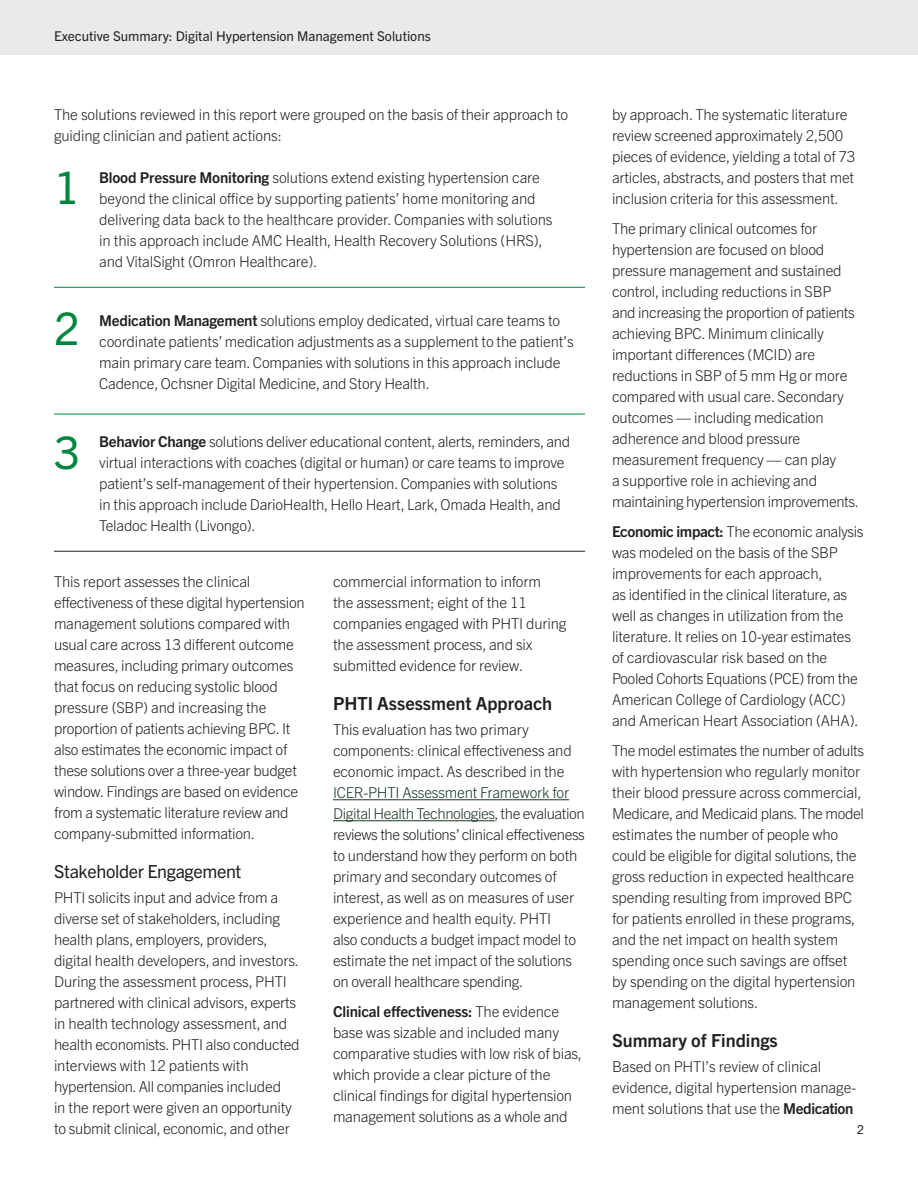
<style>
.page{position:relative;width:918px;height:1188px;background:#fff}
.page>*{position:absolute;margin:0;border:0;box-sizing:border-box;transform-origin:0 0}
.Body_p6{font:45px "Trade Gothic Next LT Pro";color:#00853f}
.BODY_header_12_14_1p_0{font:700 18px "Trade Gothic Next LT Pro";color:#231f20}
.B_HEAD_12_14{font:18px "Trade Gothic Next LT Pro";letter-spacing:-.02em;color:#231f20}
.Body_p6-2{font:300 15px/21px "Trade Gothic Next LT Pro";letter-spacing:-.015em;color:#231f20}
.Bullets_p4{font:300 15px/21px "Trade Gothic Next LT Pro";letter-spacing:-.015em;color:#231f20}
.Body__p3_-10{font:300 15px/21px "Trade Gothic Next LT Pro";letter-spacing:-.015em;color:#231f20}
.Cover_Title{font:13.5px "Trade Gothic Next LT Pro";color:#231f20}
.t1{font:300 12px "Trade Gothic Next LT Pro";color:#231f20}
.s1{font-weight:700}
.s2{color:#173720}
</style>
<div class="page">
<hr style="left:54px;top:287px;width:531px;height:1px;background:#00853f">
<hr style="left:54px;top:414px;width:531px;height:1px;background:#00853f">
<hr style="left:54px;top:551px;width:531px;height:1px;background:#231f20">
<hr style="left:333px;top:799px;width:236px;height:1px;background:#173720">
<hr style="left:333px;top:820px;width:162px;height:1px;background:#173720">
<div style="left:0;top:0;width:918px;height:55px;background:#e9eaeb"></div>
<p class="Cover_Title" style="left:54px;top:27px;width:378px">Executive Summary: Digital Hypertension Management Solutions</p>
<p class="Body_p6-2" style="left:54px;top:103px;width:516px">The solutions reviewed in this report were grouped on the basis of their approach to guiding clinician and patient actions:</p>
<p class="Body_p6" style="left:54px;top:156px;width:27px">1</p>
<p class="Bullets_p4" style="left:99px;top:166px;width:455px"><span class="s1">Blood Pressure Monitoring</span> solutions extend existing hypertension care beyond the clinical office by supporting patients’ home monitoring and delivering data back to the healthcare provider. Companies with solutions in this approach include AMC Health, Health Recovery Solutions (HRS), and VitalSight (Omron Healthcare).</p>
<p class="Body_p6" style="left:54px;top:297px;width:27px">2</p>
<p class="Body_p6" style="left:54px;top:421px;width:27px">3</p>
<p class="Bullets_p4" style="left:99px;top:309px;width:476px"><span class="s1">Medication Management</span> solutions employ dedicated, virtual care teams to coordinate patients’ medication adjustments as a supplement to the patient’s main primary care team. Companies with solutions in this approach include Cadence, Ochsner Digital Medicine, and Story Health.</p>
<p class="Bullets_p4" style="left:99px;top:430px;width:472px"><span class="s1">Behavior Change</span> solutions deliver educational content, alerts, reminders, and virtual interactions with coaches (digital or human) or care teams to improve patient’s self-management of their hypertension. Companies with solutions in this approach include DarioHealth, Hello Heart, Lark, Omada Health, and Teladoc Health (Livongo).</p>
<p class="Body_p6-2" style="left:54px;top:570px;width:252px">This report assesses the clinical effectiveness of these digital hypertension management solutions compared with usual care across 13 different outcome measures, including primary outcomes that focus on reducing systolic blood pressure (SBP) and increasing the proportion of patients achieving BPC. It also estimates the economic impact of these solutions over a three-year budget window. Findings are based on evidence from a systematic literature review and company-submitted information.</p>
<p class="B_HEAD_12_14" style="left:54px;top:859px;width:189px">Stakeholder Engagement</p>
<p class="Body_p6-2" style="left:54px;top:886px;width:247px">PHTI solicits input and advice from a diverse set of stakeholders, including health plans, employers, providers, digital health developers, and investors.<br>During the assessment process, PHTI partnered with clinical advisors, experts in health technology assessment, and health economists. PHTI also conducted interviews with 12 patients with hypertension. All companies included<br>in the report were given an opportunity to submit clinical, economic, and other</p>
<p class="Body_p6-2" style="left:333px;top:570px;width:235px">commercial information to inform<br>the assessment; eight of the 11 companies engaged with PHTI during the assessment process, and six submitted evidence for review.</p>
<p class="BODY_header_12_14_1p_0" style="left:333px;top:691px;width:221px">PHTI Assessment Approach</p>
<p class="Body__p3_-10" style="left:333px;top:718px;width:253px">This evaluation has two primary components: clinical effectiveness and economic impact. As described in the <span class="s2">ICER-PHTI Assessment Framework for Digital Health Technologies</span>, the evaluation reviews the solutions’ clinical effectiveness to understand how they perform on both primary and secondary outcomes of interest, as well as on measures of user experience and health equity. PHTI<br>also conducts a budget impact model to estimate the net impact of the solutions on overall healthcare spending.</p>
<p class="Body_p6-2" style="left:333px;top:1000px;width:251px"><span class="s1">Clinical effectiveness:</span> The evidence base was sizable and included many comparative studies with low risk of bias, which provide a clear picture of the clinical findings for digital hypertension management solutions as a whole and</p>
<p class="Body_p6-2" style="left:612px;top:103px;width:245px">by approach. The systematic literature review screened approximately 2,500 pieces of evidence, yielding a total of 73 articles, abstracts, and posters that met inclusion criteria for this assessment.</p>
<p class="Body_p6-2" style="left:612px;top:217px;width:249px">The primary clinical outcomes for hypertension are focused on blood pressure management and sustained control, including reductions in SBP<br>and increasing the proportion of patients achieving BPC. Minimum clinically important differences (MCID) are reductions in SBP of 5 mm Hg or more compared with usual care. Secondary outcomes — including medication adherence and blood pressure measurement frequency — can play<br>a supportive role in achieving and maintaining hypertension improvements.</p>
<p class="Body_p6-2" style="left:612px;top:520px;width:253px"><span class="s1">Economic impact:</span> The economic analysis was modeled on the basis of the SBP improvements for each approach,<br>as identified in the clinical literature, as well as changes in utilization from the literature. It relies on 10-year estimates of cardiovascular risk based on the Pooled Cohorts Equations (PCE) from the American College of Cardiology (ACC) and American Heart Association (AHA).</p>
<p class="Body_p6-2" style="left:612px;top:739px;width:254px">The model estimates the number of adults with hypertension who regularly monitor their blood pressure across commercial, Medicare, and Medicaid plans. The model estimates the number of people who could be eligible for digital solutions, the gross reduction in expected healthcare spending resulting from improved BPC for patients enrolled in these programs, and the net impact on health system spending once such savings are offset by spending on the digital hypertension management solutions.</p>
<p class="BODY_header_12_14_1p_0" style="left:612px;top:1028px;width:167px">Summary of Findings</p>
<p class="Body_p6-2" style="left:612px;top:1055px;width:246px">Based on PHTI’s review of clinical evidence, digital hypertension manage&shy;ment solutions that use the <span class="s1">Medication</span></p>
<p class="t1" style="left:857px;top:1122px;width:8px">2</p>
</div>
